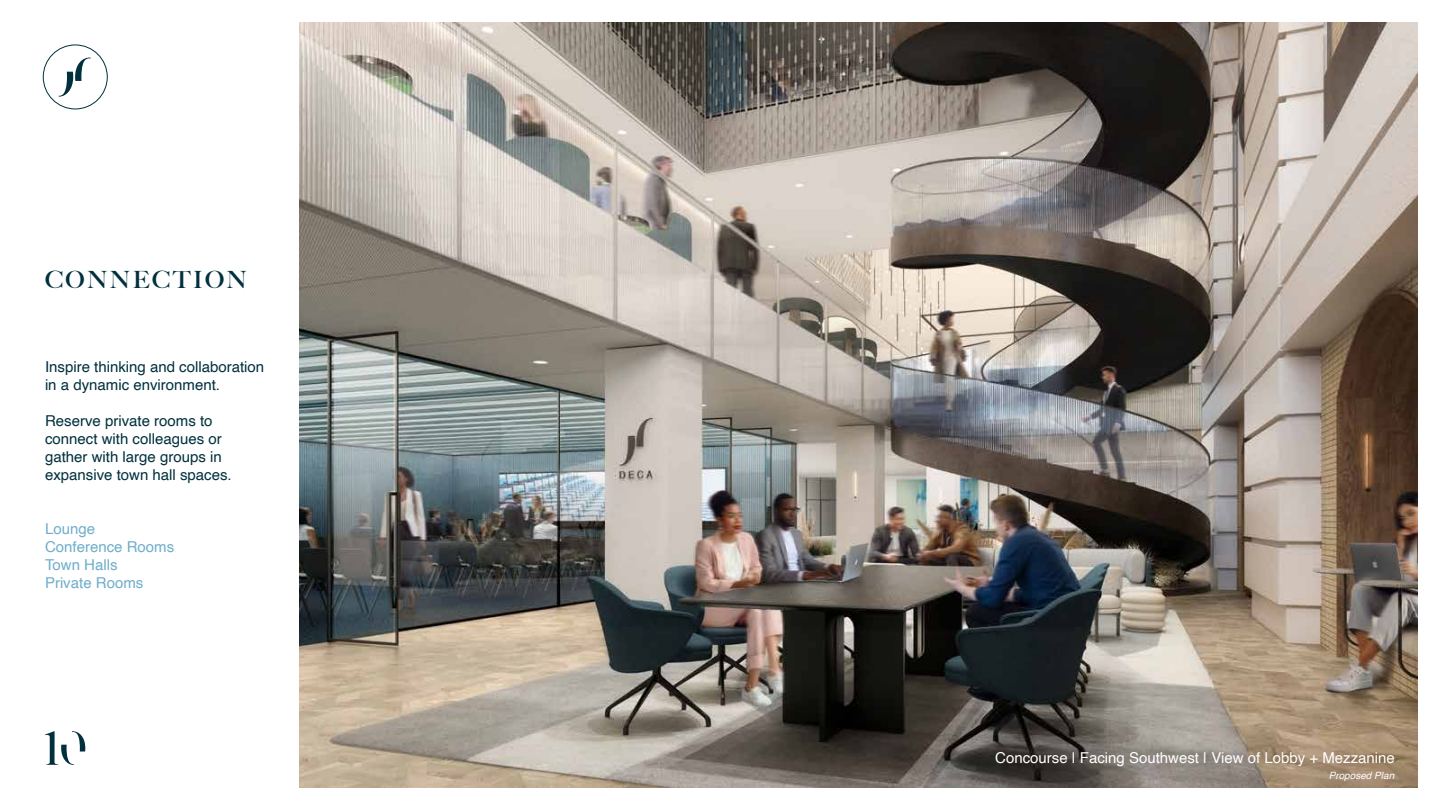
<style>
.page{position:relative;width:1440px;height:810px;background:#fff}
.page>*{position:absolute;margin:0;border:0;box-sizing:border-box;transform-origin:0 0}
.t1{font:700 23.75px "Big Caslon FB";letter-spacing:.1em;color:#00303d}
.t2{font:15px/18px "Helvetica";color:#00303d}
.t3{font:15px "Helvetica";color:#fff}
.t4{font:15px/18px "Helvetica";color:#6faeca}
.t5{font:italic 10px "Helvetica";color:#fff}
</style>
<div class="page">
<img style="left:299px;top:22px;width:1119px;height:766px">
<div style="left:43px;top:45px;width:65px;height:64px;border:1px solid #00303d;border-radius:50%"></div>
<svg style="left:59px;top:58px;width:32px;height:39px"></svg>
<svg style="left:45px;top:731px;width:40px;height:34px"></svg>
<h1 class="t1" style="left:45px;top:266px;width:203px">CONNECTION</h1>
<p class="t2" style="left:45px;top:358px;width:221px">Inspire thinking and collaboration in a dynamic environment.</p>
<p class="t2" style="left:45px;top:412px;width:188px">Reserve private rooms to connect with colleagues or gather with large groups in expansive town hall spaces.</p>
<p class="t4" style="left:45px;top:520px;width:131px">Lounge<br>Conference Rooms<br>Town Halls<br>Private Rooms</p>
<p class="t3" style="left:995px;top:746px;width:401px">Concourse | Facing Southwest | View of Lobby + Mezzanine</p>
<p class="t5" style="left:1329px;top:768px;width:67px">Proposed Plan</p>
</div>
